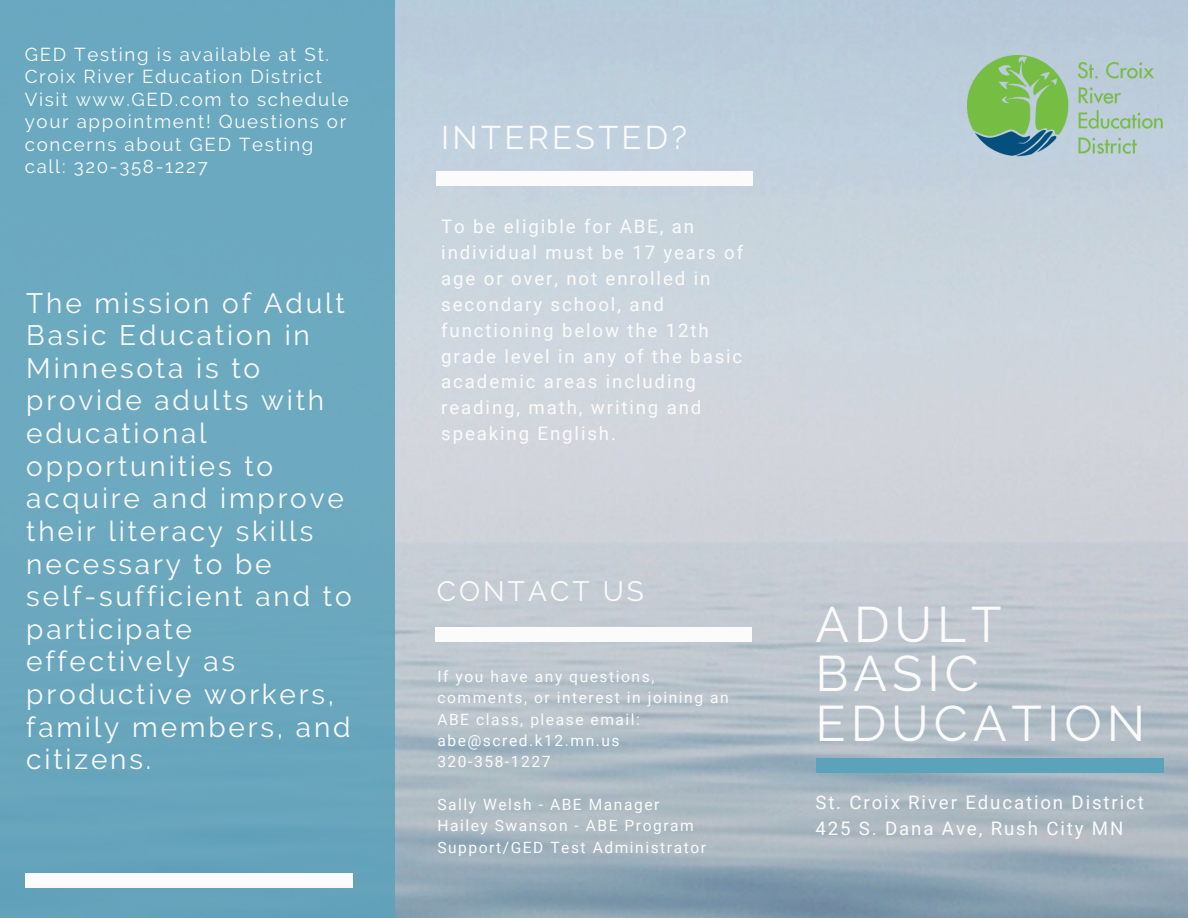
<style>
.page{position:relative;width:1188px;height:918px;background:#fff}
.page>*{position:absolute;margin:0;border:0;box-sizing:border-box;transform-origin:0 0}
.t1{font:49.8px/49.5px "Raleway";letter-spacing:.1em;color:#fbfbfb}
.t2{font:32.7px "Raleway";letter-spacing:.1em;color:#fbfbfb}
.t3{font:28.05px/32.7px "Raleway";letter-spacing:.1em;color:#fbfbfb}
.t4{font:18.75px/25.8px "Roboto";letter-spacing:.1em;color:#fbfbfb}
.t5{font:18.75px/22.5px "Raleway";letter-spacing:.09em;color:#fbfbfb}
.t6{font:15.6px/21.3px "Roboto";letter-spacing:.1em;color:#fbfbfb}
</style>
<div class="page">
<img style="left:395px;top:0;width:793px;height:918px">
<div style="left:0;top:0;width:395px;height:918px;background:#6aa9bf"></div>
<div style="left:816px;top:759px;width:348px;height:14px;background:#5ba2bb"></div>
<div style="left:26px;top:873px;width:327px;height:15px;background:#fbfbfb"></div>
<div style="left:436px;top:627px;width:316px;height:15px;background:#fbfbfb"></div>
<img style="left:968px;top:55px;width:194px;height:104px">
<div style="left:437px;top:171px;width:316px;height:15px;background:#fbfbfb"></div>
<p class="t5" style="left:25px;top:43px;width:325px">GED Testing is available at St.<br>Croix River Education District<br>Visit www.GED.com to schedule your appointment! Questions or concerns about GED Testing call: 320-358-1227</p>
<p class="t3" style="left:26px;top:286px;width:327px">The mission of Adult<br>Basic Education in<br>Minnesota is to provide adults with educational opportunities to acquire and improve their literacy skills necessary to be self-sufficient and to participate effectively as productive workers, family members, and citizens.</p>
<h2 class="t2" style="left:441px;top:119px;width:247px">INTERESTED?</h2>
<p class="t4" style="left:441px;top:214px;width:303px">To be eligible for ABE, an individual must be 17 years of age or over, not enrolled in secondary school, and functioning below the 12th grade level in any of the basic academic areas including reading, math, writing and speaking English.</p>
<h3 class="t3" style="left:437px;top:575px;width:209px">CONTACT US</h3>
<p class="t6" style="left:437px;top:666px;width:293px">If you have any questions, comments, or interest in joining an<br>ABE class, please email: abe@scred.k12.mn.us<br>320-358-1227</p>
<p class="t6" style="left:437px;top:794px;width:270px">Sally Welsh - ABE Manager<br>Hailey Swanson - ABE Program<br>Support/GED Test Administrator</p>
<h1 class="t1" style="left:815px;top:600px;width:331px">ADULT<br>BASIC<br>EDUCATION</h1>
<p class="t4" style="left:815px;top:790px;width:330px">St. Croix River Education District<br>425 S. Dana Ave, Rush City MN</p>
</div>
